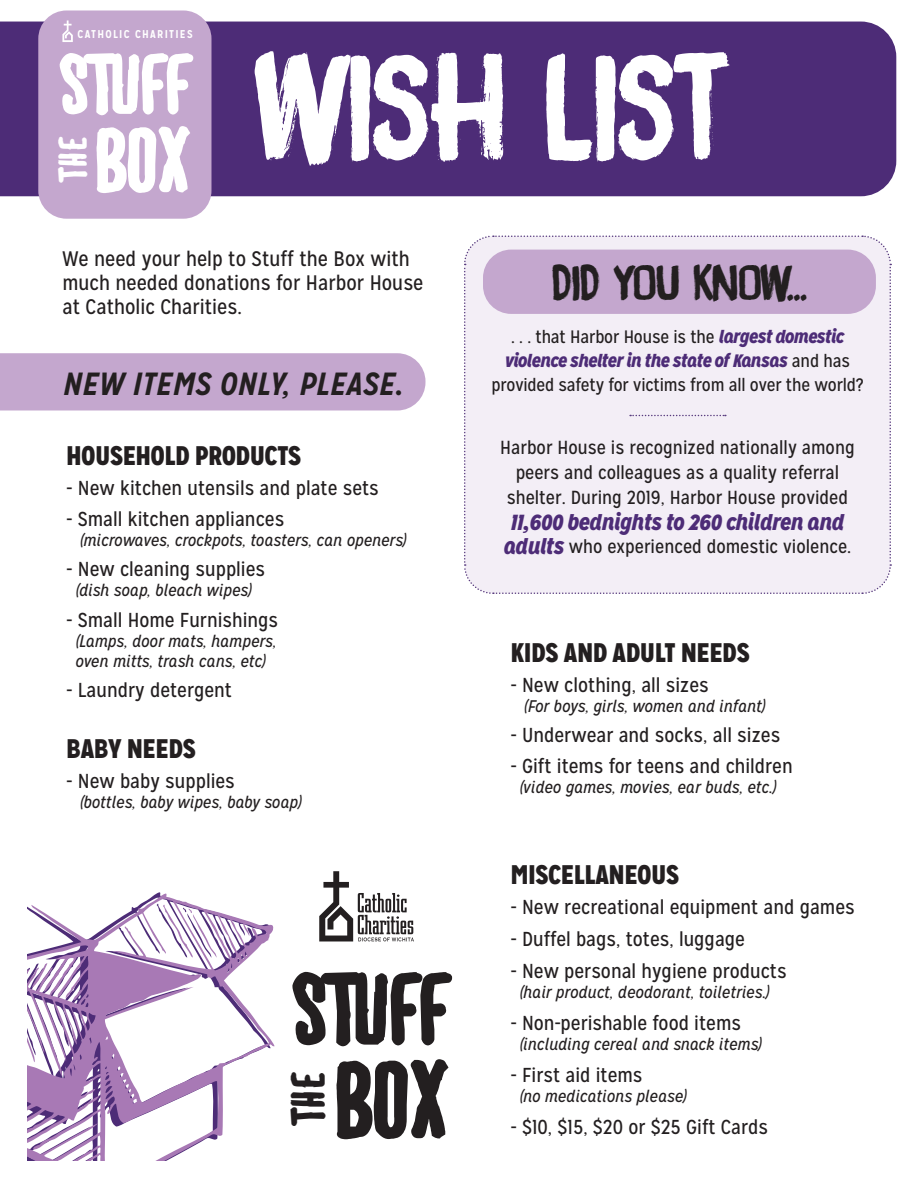
<style>
.page{position:relative;width:918px;height:1188px;background:#fff}
.page>*{position:absolute;margin:0;border:0;box-sizing:border-box;transform-origin:0 0}
.t1{font:130.65px "DK Black Bamboo";letter-spacing:-.04em;color:#fff}
.t2{font:104.25px "MARI&DAVIDEXTRABOLD";color:#231f20}
.t3{font:97.8px "MARI&DAVIDEXTRABOLD";color:#231f20}
.t4{font:87.3px "MARI&DAVIDEXTRABOLD";color:#fff}
.t5{font:81.75px "MARI&DAVIDEXTRABOLD";color:#fff}
.t6{font:45.15px "MARI&DAVIDEXTRABOLD";color:#231f20}
.t7{font:43.2px "DK Black Bamboo";letter-spacing:-.04em;color:#231f20}
.t8{font:37.8px "MARI&DAVIDEXTRABOLD";color:#fff}
.t9{font:italic 700 32.1px "Mission Gothic";color:#231f20}
.t10{font:900 26.85px "Mission Gothic";color:#231f20}
.t11{font:italic 900 21.9px "Mission Gothic";color:#4d2c77}
.t12{font:21px/24px "Mission Gothic";color:#231f20}
.t13{font:20.1px "Mission Gothic";color:#231f20}
.t14{font:18.9px/24.8px "Mission Gothic";color:#231f20;text-align:center}
.t15{font:18px/24px "Mission Gothic";letter-spacing:-.01em;color:#231f20;text-align:center}
.t16{font:italic 16.8px/20.1px "Mission Gothic";color:#231f20}
.t17{font:700 11.25px "Mission Gothic";letter-spacing:.11em;color:#fff}
.s1{font-weight:900;font-style:italic;color:#4d2c77}
.s2{font-weight:900;font-style:italic;font-size:21.9px;color:#4d2c77}
</style>
<div class="page">
<div style="left:0;top:353px;width:425px;height:57px;background:#c4a7ce"></div>
<div style="left:0;top:22px;width:896px;height:174px;background:#4d2c77"></div>
<svg style="left:27px;top:893px;width:248px;height:268px"></svg>
<svg style="left:157px;top:904px;width:60px;height:54px"></svg>
<svg style="left:27px;top:963px;width:20px;height:99px"></svg>
<div style="left:38px;top:10px;width:173px;height:209px;background:#c4a7ce;border-radius:28px"></div>
<svg style="left:62px;top:20px;width:11px;height:22px"></svg>
<svg style="left:319px;top:871px;width:95px;height:70px"></svg>
<svg style="left:464px;top:235px;width:428px;height:359px;background:#eae1ee"></svg>
<p class="t17" style="left:78px;top:27px;width:117px">CATHOLIC CHARITIES</p>
<p class="t5" style="left:58px;top:51px;width:133px">STUFF</p>
<p class="t8" style="left:57px;top:181px;width:45px;rotate:-90deg">THE</p>
<p class="t4" style="left:96px;top:125px;width:95px">BOX</p>
<p class="t1" style="left:251px;top:13px;width:484px">Wish List</p>
<p class="t12" style="left:62px;top:247px;width:363px">We need your help to Stuff the Box with much needed donations for Harbor House at Catholic Charities.</p>
<p class="t9" style="left:63px;top:364px;width:342px">NEW ITEMS ONLY, PLEASE.</p>
<p class="t10" style="left:67px;top:438px;width:236px">HOUSEHOLD PRODUCTS</p>
<p class="t13" style="left:67px;top:476px;width:314px">- New kitchen utensils and plate sets</p>
<p class="t13" style="left:67px;top:507px;width:219px">- Small kitchen appliances</p>
<p class="t16" style="left:80px;top:530px;width:328px">(microwaves, crockpots, toasters, can openers)</p>
<p class="t13" style="left:67px;top:557px;width:200px">- New cleaning supplies</p>
<p class="t16" style="left:75px;top:580px;width:178px">(dish soap, bleach wipes)</p>
<p class="t13" style="left:67px;top:607px;width:213px">- Small Home Furnishings</p>
<p class="t16" style="left:75px;top:631px;width:203px">(Lamps, door mats, hampers, oven mitts, trash cans, etc)</p>
<p class="t13" style="left:67px;top:678px;width:167px">- Laundry detergent</p>
<p class="t10" style="left:67px;top:731px;width:131px">BABY NEEDS</p>
<p class="t13" style="left:67px;top:769px;width:170px">- New baby supplies</p>
<p class="t16" style="left:80px;top:792px;width:224px">(bottles, baby wipes, baby soap)</p>
<p class="t3" style="left:291px;top:969px;width:158px">STUFF</p>
<p class="t6" style="left:290px;top:1124px;width:53px;rotate:-90deg">THE</p>
<p class="t2" style="left:336px;top:1058px;width:113px">BOX</p>
<p class="t7" style="left:551px;top:251px;width:258px">DID YOU KNOW...</p>
<p class="t15" style="left:491px;top:325px;width:374px">. . . that Harbor House is the <span class="s1">largest domestic violence shelter in the state of Kansas</span> and has provided safety for victims from all over the world?</p>
<p class="t14" style="left:500px;top:435px;width:356px">Harbor House is recognized nationally among peers and colleagues as a quality referral shelter. During 2019, Harbor House provided</p>
<p class="t11" style="left:511px;top:508px;width:335px">11,600 bednights to 260 children and</p>
<p class="t14" style="left:504px;top:534px;width:349px"><span class="s2">adults</span> who experienced domestic violence.</p>
<p class="t10" style="left:511px;top:635px;width:240px">KIDS AND ADULT NEEDS</p>
<p class="t13" style="left:511px;top:673px;width:199px">- New clothing, all sizes</p>
<p class="t16" style="left:524px;top:696px;width:243px">(For boys, girls, women and infant)</p>
<p class="t13" style="left:511px;top:723px;width:271px">- Underwear and socks, all sizes</p>
<p class="t13" style="left:511px;top:754px;width:283px">- Gift items for teens and children</p>
<p class="t16" style="left:520px;top:777px;width:258px">(video games, movies, ear buds, etc.)</p>
<p class="t10" style="left:511px;top:857px;width:170px">MISCELLANEOUS</p>
<p class="t13" style="left:511px;top:895px;width:345px">- New recreational equipment and games</p>
<p class="t13" style="left:511px;top:927px;width:236px">- Duffel bags, totes, luggage</p>
<p class="t13" style="left:511px;top:959px;width:277px">- New personal hygiene products</p>
<p class="t16" style="left:520px;top:982px;width:252px">(hair product, deodorant, toiletries.)</p>
<p class="t13" style="left:511px;top:1011px;width:232px">- Non-perishable food items</p>
<p class="t16" style="left:520px;top:1034px;width:244px">(including cereal and snack items)</p>
<p class="t13" style="left:511px;top:1063px;width:133px">- First aid items</p>
<p class="t16" style="left:520px;top:1086px;width:169px">(no medications please)</p>
<p class="t13" style="left:511px;top:1115px;width:259px">- $10, $15, $20 or $25 Gift Cards</p>
</div>
